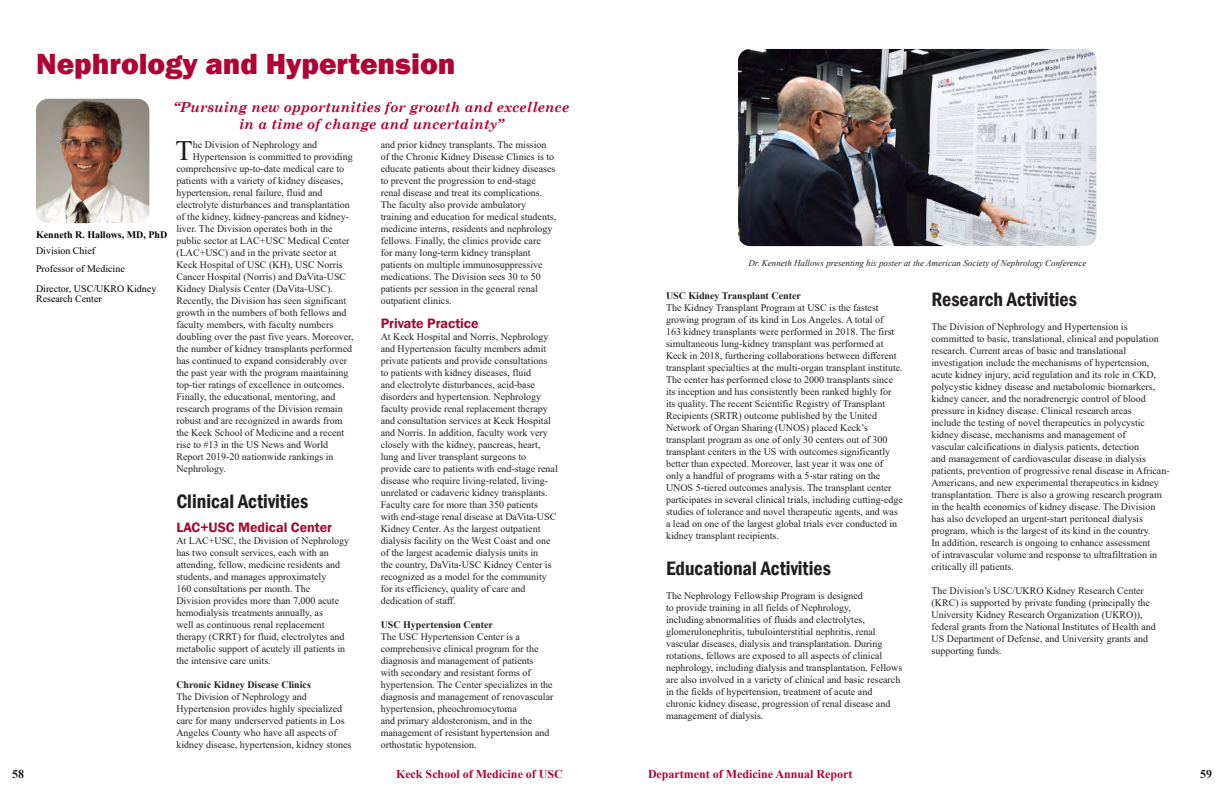
<style>
.page{position:relative;width:1224px;height:792px;background:#fff}
.page>*{position:absolute;margin:0;border:0;box-sizing:border-box;transform-origin:0 0}
.t1{font:800 30px "Franklin Gothic";color:#af0336}
.t2{font:28.1px "Times New Roman";color:#231f20}
.t3{font:600 condensed 20px "Franklin Gothic";color:#231f20}
.t4{font:italic 700 14px/16.8px "Century Schoolbook";color:#af0336;text-align:center}
.t5{font:600 14px "Franklin Gothic";color:#a30a32}
.t6{font:700 12px "Times New Roman";color:#af0336}
.t7{font:700 12px "Times New Roman";color:#231f20}
.t8{font:10px/12px "Times New Roman";color:#231f20}
.t9{font:700 10px "Times New Roman";color:#231f20}
.Gray_Body_1{font:10px/10px "Times New Roman";color:#000}
.Gray_Body_1-2{font:700 10px "Times New Roman";color:#000}
.t10{font:italic 9px "Times New Roman";color:#231f20}
</style>
<div class="page">
<img style="left:36px;top:99px;width:113px;height:124px">
<img style="left:738px;top:49px;width:358px;height:197px">
<p class="t1" style="left:36px;top:44px;width:421px">Nephrology and Hypertension</p>
<p class="t4" style="left:174px;top:98px;width:397px">“Pursuing new opportunities for growth and excellence in a time of change and uncertainty”</p>
<p class="t2" style="left:176px;top:130px;width:19px">T</p>
<p class="t8" style="left:193px;top:138px;width:126px">he Division of Nephrology and</p>
<p class="t8" style="left:381px;top:138px;width:177px">and prior kidney transplants. The mission of the Chronic Kidney Disease Clinics is to educate patients about their kidney diseases to prevent the progression to end-stage renal disease and treat its complications.<br>The faculty also provide ambulatory training and education for medical students, medicine interns, residents and nephrology fellows. Finally, the clinics provide care<br>for many long-term kidney transplant patients on multiple immunosuppressive medications. The Division sees 30 to 50 patients per session in the general renal outpatient clinics.</p>
<p class="t5" style="left:381px;top:314px;width:99px">Private Practice</p>
<p class="t8" style="left:381px;top:330px;width:179px">At Keck Hospital and Norris, Nephrology and Hypertension faculty members admit private patients and provide consultations<br>to patients with kidney diseases, fluid<br>and electrolyte disturbances, acid-base disorders and hypertension. Nephrology faculty provide renal replacement therapy and consultation services at Keck Hospital and Norris. In addition, faculty work very closely with the kidney, pancreas, heart, lung and liver transplant surgeons to provide care to patients with end-stage renal disease who require living-related, living&shy;unrelated or cadaveric kidney transplants.<br>Faculty care for more than 350 patients with end-stage renal disease at DaVita-USC Kidney Center. As the largest outpatient dialysis facility on the West Coast and one of the largest academic dialysis units in<br>the country, DaVita-USC Kidney Center is recognized as a model for the community for its efficiency, quality of care and dedication of staff.</p>
<p class="t9" style="left:381px;top:617px;width:114px">USC Hypertension Center</p>
<p class="t8" style="left:381px;top:630px;width:174px">The USC Hypertension Center is a comprehensive clinical program for the diagnosis and management of patients with secondary and resistant forms of hypertension. The Center specializes in the diagnosis and management of renovascular hypertension, pheochromocytoma<br>and primary aldosteronism, and in the management of resistant hypertension and orthostatic hypotension.</p>
<p class="t8" style="left:193px;top:150px;width:161px">Hypertension is committed to providing</p>
<p class="t8" style="left:176px;top:162px;width:169px">comprehensive up-to-date medical care to</p>
<p class="t8" style="left:176px;top:174px;width:168px">patients with a variety of kidney diseases,</p>
<p class="t8" style="left:176px;top:186px;width:148px">hypertension, renal failure, fluid and</p>
<p class="t8" style="left:176px;top:198px;width:175px">electrolyte disturbances and transplantation</p>
<p class="t8" style="left:176px;top:210px;width:174px">of the kidney, kidney-pancreas and kidney-</p>
<p class="t8" style="left:176px;top:222px;width:158px">liver. The Division operates both in the</p>
<p class="t8" style="left:176px;top:234px;width:175px">public sector at LAC+USC Medical Center</p>
<p class="t8" style="left:176px;top:246px;width:162px">(LAC+USC) and in the private sector at</p>
<p class="t8" style="left:176px;top:258px;width:168px">Keck Hospital of USC (KH), USC Norris</p>
<p class="t8" style="left:176px;top:270px;width:171px">Cancer Hospital (Norris) and DaVita-USC</p>
<p class="t8" style="left:176px;top:282px;width:158px">Kidney Dialysis Center (DaVita-USC).</p>
<p class="t8" style="left:176px;top:294px;width:171px">Recently, the Division has seen significant</p>
<p class="t8" style="left:176px;top:306px;width:172px">growth in the numbers of both fellows and</p>
<p class="t8" style="left:176px;top:318px;width:158px">faculty members, with faculty numbers</p>
<p class="t8" style="left:176px;top:330px;width:179px">doubling over the past five years. Moreover,</p>
<p class="t8" style="left:176px;top:342px;width:177px">the number of kidney transplants performed</p>
<p class="t8" style="left:176px;top:354px;width:172px">has continued to expand considerably over</p>
<p class="t8" style="left:176px;top:366px;width:174px">the past year with the program maintaining</p>
<p class="t8" style="left:176px;top:378px;width:170px">top-tier ratings of excellence in outcomes.</p>
<p class="t8" style="left:176px;top:390px;width:161px">Finally, the educational, mentoring, and</p>
<p class="t8" style="left:176px;top:402px;width:168px">research programs of the Division remain</p>
<p class="t8" style="left:176px;top:414px;width:168px">robust and are recognized in awards from</p>
<p class="t8" style="left:176px;top:426px;width:170px">the Keck School of Medicine and a recent</p>
<p class="t8" style="left:176px;top:438px;width:153px">rise to #13 in the US News and World</p>
<p class="t8" style="left:176px;top:450px;width:159px">Report 2019-20 nationwide rankings in</p>
<p class="t8" style="left:176px;top:462px;width:51px">Nephrology.</p>
<p class="t3" style="left:176px;top:488px;width:133px">Clinical Activities</p>
<p class="t5" style="left:176px;top:518px;width:157px">LAC+USC Medical Center</p>
<p class="t8" style="left:176px;top:534px;width:174px">At LAC+USC, the Division of Nephrology has two consult services, each with an attending, fellow, medicine residents and students, and manages approximately<br>160 consultations per month. The<br>Division provides more than 7,000 acute hemodialysis treatments annually, as<br>well as continuous renal replacement therapy (CRRT) for fluid, electrolytes and metabolic support of acutely ill patients in the intensive care units.</p>
<p class="t9" style="left:176px;top:677px;width:136px">Chronic Kidney Disease Clinics</p>
<p class="t8" style="left:176px;top:690px;width:176px">The Division of Nephrology and Hypertension provides highly specialized care for many underserved patients in Los Angeles County who have all aspects of kidney disease, hypertension, kidney stones</p>
<p class="Gray_Body_1-2" style="left:36px;top:228px;width:133px">Kenneth R. Hallows, MD, PhD</p>
<p class="Gray_Body_1" style="left:36px;top:246px;width:61px">Division Chief</p>
<p class="Gray_Body_1" style="left:36px;top:264px;width:90px">Professor of Medicine</p>
<p class="Gray_Body_1" style="left:36px;top:284px;width:122px">Director, USC/UKRO Kidney<br>Research Center</p>
<p class="t9" style="left:666px;top:289px;width:136px">USC Kidney Transplant Center</p>
<p class="t8" style="left:666px;top:301px;width:238px">The Kidney Transplant Program at USC is the fastest growing program of its kind in Los Angeles. A total of<br>163 kidney transplants were performed in 2018. The first simultaneous lung-kidney transplant was performed at Keck in 2018, furthering collaborations between different transplant specialties at the multi-organ transplant institute.<br>The center has performed close to 2000 transplants since its inception and has consistently been ranked highly for its quality. The recent Scientific Registry of Transplant Recipients (SRTR) outcome published by the United Network of Organ Sharing (UNOS) placed Keck’s transplant program as one of only 30 centers out of 300 transplant centers in the US with outcomes significantly better than expected. Moreover, last year it was one of only a handful of programs with a 5-star rating on the UNOS 5-tiered outcomes analysis. The transplant center participates in several clinical trials, including cutting-edge studies of tolerance and novel therapeutic agents, and was a lead on one of the largest global trials ever conducted in kidney transplant recipients.</p>
<p class="t3" style="left:666px;top:555px;width:166px">Educational Activities</p>
<p class="t8" style="left:666px;top:589px;width:238px">The Nephrology Fellowship Program is designed<br>to provide training in all fields of Nephrology,<br>including abnormalities of fluids and electrolytes, glomerulonephritis, tubulointerstitial nephritis, renal vascular diseases, dialysis and transplantation. During rotations, fellows are exposed to all aspects of clinical nephrology, including dialysis and transplantation. Fellows are also involved in a variety of clinical and basic research in the fields of hypertension, treatment of acute and chronic kidney disease, progression of renal disease and management of dialysis.</p>
<p class="t10" style="left:748px;top:256px;width:340px">Dr. Kenneth Hallows presenting his poster at the American Society of Nephrology Conference</p>
<p class="t3" style="left:932px;top:286px;width:147px">Research Activities</p>
<p class="t8" style="left:932px;top:321px;width:240px">The Division of Nephrology and Hypertension is committed to basic, translational, clinical and population research. Current areas of basic and translational investigation include the mechanisms of hypertension, acute kidney injury, acid regulation and its role in CKD, polycystic kidney disease and metabolomic biomarkers, kidney cancer, and the noradrenergic control of blood pressure in kidney disease. Clinical research areas<br>include the testing of novel therapeutics in polycystic kidney disease, mechanisms and management of<br>vascular calcifications in dialysis patients, detection<br>and management of cardiovascular disease in dialysis patients, prevention of progressive renal disease in African-Americans, and new experimental therapeutics in kidney transplantation. There is also a growing research program in the health economics of kidney disease. The Division has also developed an urgent-start peritoneal dialysis program, which is the largest of its kind in the country.<br>In addition, research is ongoing to enhance assessment<br>of intravascular volume and response to ultrafiltration in critically ill patients.</p>
<p class="t8" style="left:932px;top:585px;width:226px">The Division’s USC/UKRO Kidney Research Center (KRC) is supported by private funding (principally the University Kidney Research Organization (UKRO)), federal grants from the National Institutes of Health and US Department of Defense, and University grants and supporting funds.</p>
<p class="t7" style="left:12px;top:765px;width:13px">58</p>
<p class="t6" style="left:396px;top:765px;width:168px">Keck School of Medicine of USC</p>
<p class="t6" style="left:648px;top:765px;width:206px">Department of Medicine Annual Report</p>
<p class="t7" style="left:1200px;top:765px;width:13px">59</p>
</div>
